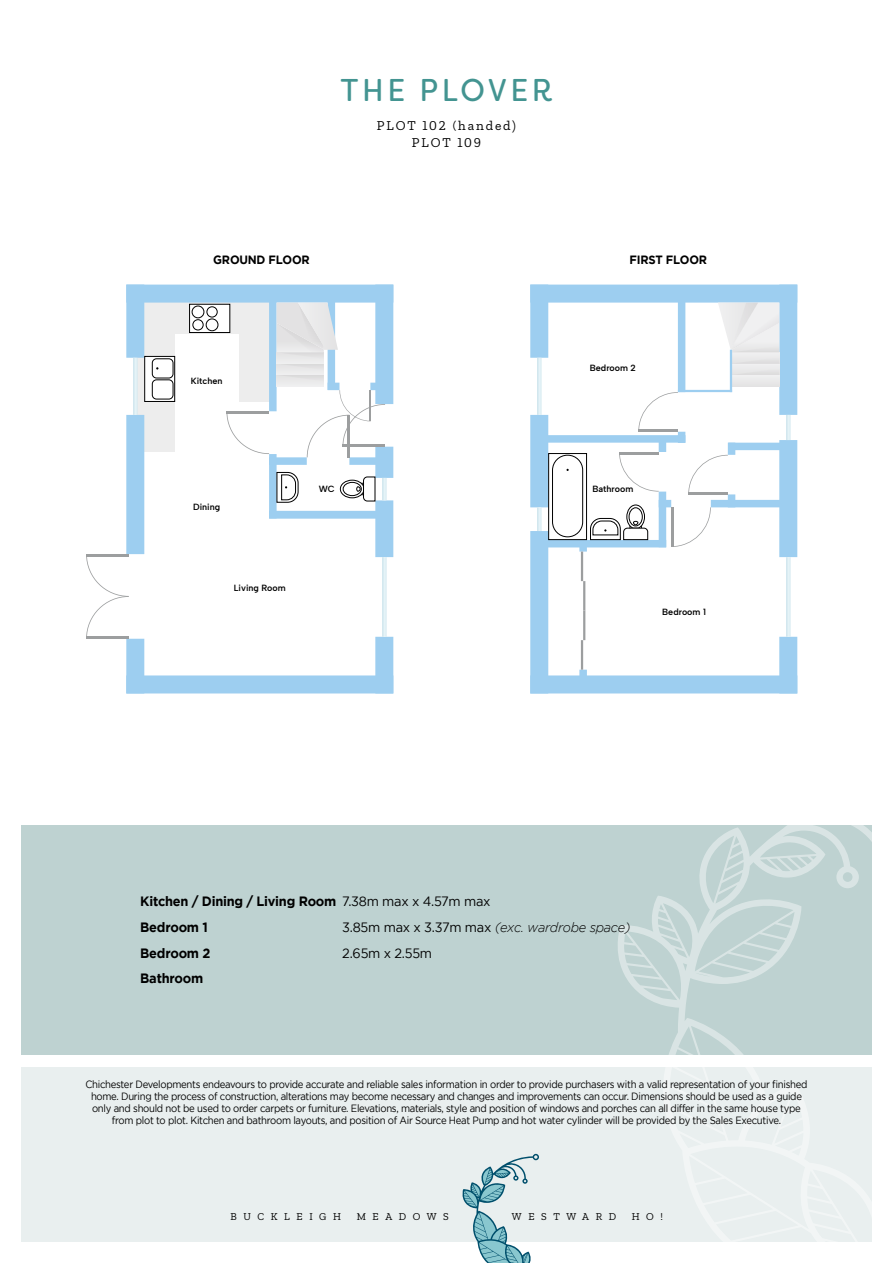
<style>
.page{position:relative;width:893px;height:1263px;background:#fff}
.page>*{position:absolute;margin:0;border:0;box-sizing:border-box;transform-origin:0 0}
.t1{font:31.5px "Filson Soft";letter-spacing:.12em;color:#439491;scale:.95 1}
.t2{font:700 13.5px/25.7px "Gotham";letter-spacing:-.02em;color:#000;scale:.95 1}
.t3{font:italic 300 13.5px "Gotham";letter-spacing:-.02em;color:#000;scale:.95 1}
.t4{font:13.5px/16.2px "Zilla Slab";letter-spacing:.14em;color:#000;text-align:center}
.t5{font:13.5px "Gotham";letter-spacing:-.02em;color:#000;scale:.95 1}
.t6{font:700 12px "Gotham";letter-spacing:-.02em;color:#000;scale:.95 1}
.t7{font:10.5px/12px "Gotham";letter-spacing:-.03em;color:#000;text-align:center;scale:.91 1}
.t8{font:10.5px "Zilla Slab";letter-spacing:.63em;color:#000}
.t9{font:600 9px "Albert Sans";color:#000}
.s1{font-weight:400}
.s2{font-weight:400;font-style:normal}
</style>
<div class="page">
<div style="left:21px;top:1067px;width:851px;height:175px;background:#e9efef"></div>
<div style="left:21px;top:825px;width:851px;height:229px;background:#bed2d1"></div>
<svg style="left:616px;top:825px;width:256px;height:230px"></svg>
<svg style="left:462px;top:1154px;width:77px;height:109px"></svg>
<div style="left:239px;top:298px;width:34px;height:104px;background:#ededed"></div>
<div style="left:140px;top:294px;width:133px;height:40px;background:#ededed"></div>
<div style="left:135px;top:303px;width:40px;height:149px;background:#ededed"></div>
<div style="left:269px;top:454px;width:8px;height:64px;background:#9dcef0"></div>
<div style="left:269px;top:294px;width:8px;height:117px;background:#9dcef0"></div>
<div style="left:126px;top:415px;width:18px;height:139px;background:#9dcef0"></div>
<div style="left:126px;top:675px;width:267px;height:18px;background:#9dcef0"></div>
<div style="left:126px;top:285px;width:18px;height:73px;background:#9dcef0"></div>
<div style="left:126px;top:639px;width:18px;height:54px;background:#9dcef0"></div>
<div style="left:375px;top:637px;width:18px;height:56px;background:#9dcef0"></div>
<div style="left:375px;top:500px;width:18px;height:57px;background:#9dcef0"></div>
<div style="left:375px;top:447px;width:18px;height:31px;background:#9dcef0"></div>
<div style="left:375px;top:285px;width:18px;height:119px;background:#9dcef0"></div>
<div style="left:126px;top:285px;width:267px;height:18px;background:#9dcef0"></div>
<div style="left:269px;top:511px;width:115px;height:7px;background:#9dcef0"></div>
<div style="left:269px;top:457px;width:38px;height:8px;background:#9dcef0"></div>
<div style="left:349px;top:457px;width:35px;height:8px;background:#9dcef0"></div>
<div style="left:370px;top:383px;width:14px;height:7px;background:#9dcef0"></div>
<div style="left:328px;top:383px;width:11px;height:7px;background:#9dcef0"></div>
<div style="left:328px;top:294px;width:7px;height:96px;background:#9dcef0"></div>
<div style="left:133px;top:358px;width:5px;height:57px;background:#e0f0f5"></div>
<div style="left:382px;top:557px;width:5px;height:80px;background:#e0f0f5"></div>
<div style="left:382px;top:478px;width:5px;height:22px;background:#e0f0f5"></div>
<svg style="left:226px;top:411px;width:43px;height:43px"></svg>
<hr style="left:227px;top:411px;width:42px;height:3px;background:#9c9e9f">
<svg style="left:307px;top:390px;width:78px;height:67px"></svg>
<hr style="left:369px;top:390px;width:2px;height:31px;background:#9c9e9f">
<svg style="left:86px;top:556px;width:43px;height:83px"></svg>
<hr style="left:86px;top:554px;width:43px;height:2px;background:#9c9e9f">
<div style="left:277px;top:375px;width:47px;height:11px;background:#ebebec"></div>
<svg style="left:277px;top:303px;width:61px;height:78px"></svg>
<svg style="left:146px;top:358px;width:27px;height:42px"></svg>
<div style="left:144px;top:356px;width:31px;height:46px;border:1px solid #000"></div>
<div style="left:152px;top:359px;width:21px;height:19px;background:#fff;border-radius:4px"></div>
<div style="left:152px;top:358px;width:21px;height:20px;border:1px solid #000;border-radius:4px"></div>
<div style="left:152px;top:380px;width:21px;height:19px;background:#fff;border-radius:4px"></div>
<div style="left:152px;top:379px;width:21px;height:20px;border:1px solid #000;border-radius:4px"></div>
<svg style="left:191px;top:306px;width:37px;height:25px"></svg>
<div style="left:189px;top:304px;width:41px;height:29px;border:1px solid #000"></div>
<div style="left:193px;top:320px;width:10px;height:10px;background:#fff;border-radius:50%"></div>
<div style="left:192px;top:319px;width:12px;height:11px;border:1px solid #000;border-radius:50%"></div>
<div style="left:192px;top:306px;width:12px;height:12px;background:#fff;border-radius:50%"></div>
<div style="left:192px;top:306px;width:12px;height:12px;border:1px solid #000;border-radius:50%"></div>
<div style="left:206px;top:319px;width:12px;height:12px;background:#fff;border-radius:50%"></div>
<div style="left:206px;top:319px;width:12px;height:12px;border:1px solid #000;border-radius:50%"></div>
<div style="left:207px;top:307px;width:10px;height:10px;background:#fff;border-radius:50%"></div>
<div style="left:207px;top:306px;width:11px;height:11px;border:1px solid #000;border-radius:50%"></div>
<svg style="left:340px;top:476px;width:36px;height:26px"></svg>
<svg style="left:276px;top:472px;width:23px;height:31px"></svg>
<div style="left:728px;top:443px;width:7px;height:12px;background:#9dcef0"></div>
<div style="left:530px;top:415px;width:18px;height:92px;background:#9dcef0"></div>
<div style="left:530px;top:675px;width:267px;height:18px;background:#9dcef0"></div>
<div style="left:530px;top:285px;width:18px;height:73px;background:#9dcef0"></div>
<div style="left:530px;top:531px;width:18px;height:162px;background:#9dcef0"></div>
<div style="left:779px;top:637px;width:18px;height:56px;background:#9dcef0"></div>
<div style="left:779px;top:440px;width:18px;height:117px;background:#9dcef0"></div>
<div style="left:779px;top:285px;width:18px;height:130px;background:#9dcef0"></div>
<div style="left:530px;top:285px;width:267px;height:18px;background:#9dcef0"></div>
<div style="left:711px;top:500px;width:77px;height:7px;background:#9dcef0"></div>
<div style="left:539px;top:435px;width:146px;height:8px;background:#9dcef0"></div>
<div style="left:728px;top:443px;width:60px;height:7px;background:#9dcef0"></div>
<div style="left:678px;top:294px;width:7px;height:98px;background:#9dcef0"></div>
<hr style="left:537px;top:358px;width:4px;height:57px;background:#deeef4">
<hr style="left:786px;top:557px;width:4px;height:80px;background:#deeef4">
<div style="left:732px;top:375px;width:47px;height:11px;background:#eaeaea"></div>
<svg style="left:718px;top:303px;width:61px;height:72px"></svg>
<div style="left:728px;top:494px;width:7px;height:13px;background:#9dcef0"></div>
<hr style="left:678px;top:390px;width:54px;height:2px;background:#9dcef0">
<div style="left:678px;top:432px;width:7px;height:11px;background:#9dcef0"></div>
<div style="left:659px;top:439px;width:7px;height:13px;background:#9dcef0"></div>
<div style="left:659px;top:492px;width:7px;height:55px;background:#9dcef0"></div>
<div style="left:539px;top:540px;width:127px;height:7px;background:#9dcef0"></div>
<svg style="left:590px;top:504px;width:58px;height:36px"></svg>
<div style="left:659px;top:500px;width:12px;height:7px;background:#9dcef0"></div>
<div style="left:579px;top:540px;width:8px;height:12px;background:#9dcef0"></div>
<div style="left:579px;top:670px;width:8px;height:11px;background:#9dcef0"></div>
<hr style="left:537px;top:507px;width:4px;height:24px;background:#dbedf5">
<hr style="left:786px;top:415px;width:4px;height:25px;background:#ddeef3">
<svg style="left:638px;top:392px;width:40px;height:40px"></svg>
<hr style="left:639px;top:429px;width:39px;height:3px;background:#9c9e9f">
<svg style="left:688px;top:455px;width:40px;height:39px"></svg>
<hr style="left:689px;top:492px;width:39px;height:2px;background:#9c9e9f">
<svg style="left:673px;top:507px;width:38px;height:40px"></svg>
<hr style="left:671px;top:507px;width:2px;height:40px;background:#9c9e9f">
<svg style="left:619px;top:454px;width:40px;height:38px"></svg>
<hr style="left:619px;top:452px;width:40px;height:2px;background:#9c9e9f">
<hr style="left:581px;top:552px;width:2px;height:29px;background:#9c9e9f">
<hr style="left:583px;top:581px;width:2px;height:30px;background:#9c9e9f">
<hr style="left:583px;top:611px;width:2px;height:29px;background:#9c9e9f">
<hr style="left:581px;top:640px;width:2px;height:30px;background:#9c9e9f">
<svg style="left:552px;top:455px;width:32px;height:83px"></svg>
<div style="left:548px;top:453px;width:39px;height:87px;border:1px solid #000"></div>
<div style="left:552px;top:455px;width:31px;height:82px;background:#fff;border-radius:15px"></div>
<div style="left:552px;top:455px;width:31px;height:82px;border:1px solid #000;border-radius:15px"></div>
<hr style="left:730px;top:350px;width:2px;height:42px;background:#9dcef0">
<h1 class="t1" style="left:340px;top:70px;width:225px">THE PLOVER</h1>
<p class="t4" style="left:377px;top:118px;width:141px">PLOT 102 (handed)<br>PLOT 109</p>
<p class="t6" style="left:213px;top:253px;width:103px">GROUND FLOOR</p>
<p class="t6" style="left:630px;top:253px;width:83px">FIRST FLOOR</p>
<p class="t9" style="left:191px;top:375px;width:33px">Kitchen</p>
<p class="t9" style="left:193px;top:501px;width:29px">Dining</p>
<p class="t9" style="left:234px;top:583px;width:54px">Living Room</p>
<p class="t9" style="left:319px;top:483px;width:17px">WC</p>
<p class="t9" style="left:590px;top:362px;width:48px">Bedroom 2</p>
<p class="t9" style="left:592px;top:484px;width:42px">Bathroom</p>
<p class="t9" style="left:662px;top:606px;width:45px">Bedroom 1</p>
<p class="t2" style="left:140px;top:888px;width:370px">Kitchen / Dining / Living Room <span class="s1">7.38m max x 4.57m max<br></span>Bedroom 1</p>
<p class="t3" style="left:342px;top:920px;width:305px"><span class="s2">3.85m max x 3.37m max</span> (exc. wardrobe space)</p>
<p class="t2" style="left:140px;top:939px;width:75px">Bedroom 2</p>
<p class="t5" style="left:342px;top:945px;width:96px">2.65m x 2.55m</p>
<p class="t2" style="left:140px;top:965px;width:68px">Bathroom</p>
<p class="t7" style="left:85px;top:1078px;width:795px">Chichester Developments endeavours to provide accurate and reliable sales information in order to provide purchasers with a valid representation of your finished home. During the process of construction, alterations may become necessary and changes and improvements can occur. Dimensions should be used as a guide only and should not be used to order carpets or furniture. Elevations, materials, style and position of windows and porches can all differ in the same house type from plot to plot. Kitchen and bathroom layouts, and position of Air Source Heat Pump and hot water cylinder will be provided by the Sales Executive.</p>
<p class="t8" style="left:231px;top:1211px;width:112px">BUCKLEIGH</p>
<p class="t8" style="left:357px;top:1211px;width:94px">MEADOWS</p>
<p class="t8" style="left:512px;top:1211px;width:106px">WESTWARD</p>
<p class="t8" style="left:632px;top:1211px;width:33px">HO!</p>
</div>
